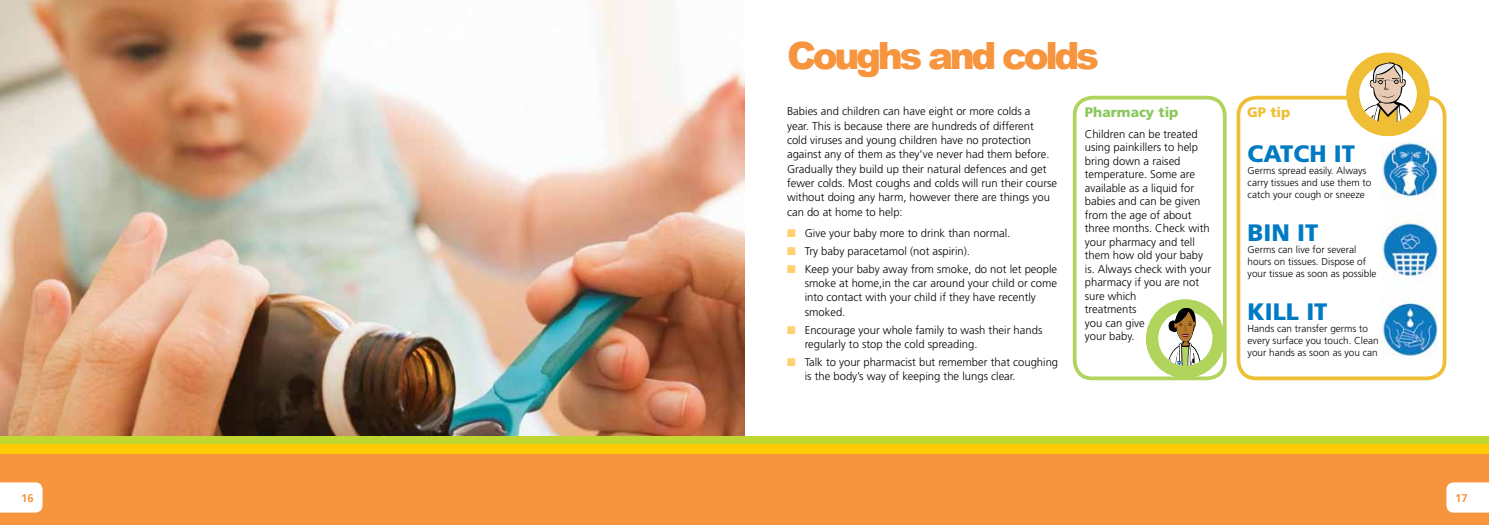
<style>
.page{position:relative;width:1489px;height:525px;background:#fff}
.page>*{position:absolute;margin:0;border:0;box-sizing:border-box;transform-origin:0 0}
.t1{font:900 37.5px "Arial";letter-spacing:-.09em;color:#f7943e}
.t2{font:900 23.75px "Frutiger";color:#007ac2}
.t3{font:900 13.75px "Frutiger";color:#8ac75b}
.t4{font:900 13.75px "Frutiger";color:#efbe34}
.t5{font:300 11.25px/13.5px "Frutiger";color:#000}
.t6{font:700 11.25px "Frutiger";color:#f7943e}
.t7{font:300 10px/12px "Frutiger";color:#000}
.s1{color:#ffcf70}
</style>
<div class="page">
<div style="left:1072px;top:96px;width:154px;height:284px;border:4px solid #b1d45d;border-radius:18px"></div>
<img style="left:0;top:0;width:744px;height:436px">
<div style="left:0;top:436px;width:1488px;height:87px;background:#bfd730"></div>
<div style="left:0;top:444px;width:1488px;height:80px;background:#ffcb05"></div>
<div style="left:0;top:454px;width:1488px;height:70px;background:#f7943e"></div>
<svg style="left:0;top:482px;width:43px;height:30px"></svg>
<svg style="left:1446px;top:482px;width:42px;height:30px"></svg>
<div style="left:1236px;top:96px;width:210px;height:284px;border:4px solid #efbe34;border-radius:18px"></div>
<img style="left:1381px;top:142px;width:56px;height:215px">
<div style="left:1346px;top:52px;width:83px;height:84px;border:13px solid #efbe34;border-radius:50%"></div>
<svg style="left:1339px;top:60px;width:96px;height:77px"></svg>
<div style="left:1145px;top:299px;width:79px;height:79px;border:12px solid #b1d45d;border-radius:50%"></div>
<svg style="left:1139px;top:304px;width:88px;height:77px"></svg>
<h1 class="t1" style="left:787px;top:29px;width:313px">Coughs and colds</h1>
<p class="t5" style="left:787px;top:104px;width:272px;line-height:14.4px">Babies and children can have eight or more colds a<br>year. This is because there are hundreds of different<br>cold viruses and young children have no protection against any of them as they’ve never had them before.<br>Gradually they build up their natural defences and get fewer colds. Most coughs and colds will run their course without doing any harm, however there are things you can do at home to help:</p>
<p class="t5" style="left:787px;top:226px;width:225px"><span class="s1">■</span> Give your baby more to drink than normal.</p>
<p class="t5" style="left:787px;top:244px;width:184px"><span class="s1">■</span> Try baby paracetamol (not aspirin).</p>
<p class="t5" style="left:804px;top:261px;width:254px;line-height:14.4px;text-indent:-18px"><span class="s1">■</span> Keep your baby away from smoke, do not let people smoke at home,in the car around your child or come into contact with your child if they have recently smoked.</p>
<p class="t5" style="left:804px;top:322px;width:239px;line-height:14.4px;text-indent:-18px"><span class="s1">■</span> Encourage your whole family to wash their hands regularly to stop the cold spreading.</p>
<p class="t5" style="left:804px;top:354px;width:255px;line-height:14.4px;text-indent:-18px"><span class="s1">■</span> Talk to your pharmacist but remember that coughing is the body’s way of keeping the lungs clear.</p>
<p class="t3" style="left:1084px;top:104px;width:95px">Pharmacy tip</p>
<p class="t5" style="left:1084px;top:127px;width:128px">Children can be treated using painkillers to help bring down a raised temperature. Some are available as a liquid for babies and can be given from the age of about three months. Check with your pharmacy and tell them how old your baby is. Always check with your pharmacy if you are not sure which<br>treatments<br>you can give<br>your baby.</p>
<p class="t4" style="left:1247px;top:104px;width:45px">GP tip</p>
<h2 class="t2" style="left:1247px;top:139px;width:33px">Catch</h2>
<h2 class="t2" style="left:1333px;top:139px;width:11px">it</h2>
<p class="t7" style="left:1247px;top:164px;width:125px">Germs spread easily. Always carry tissues and use them to catch your cough or sneeze</p>
<h2 class="t2" style="left:1247px;top:218px;width:61px">Bin it</h2>
<p class="t7" style="left:1247px;top:243px;width:130px">Germs can live for several hours on tissues. Dispose of your tissue as soon as possible</p>
<h2 class="t2" style="left:1247px;top:296px;width:70px">kill it</h2>
<p class="t7" style="left:1247px;top:322px;width:133px">Hands can transfer germs to every surface you touch. Clean your hands as soon as you can</p>
<p class="t6" style="left:21px;top:491px;width:14px">16</p>
<p class="t6" style="left:1454px;top:491px;width:14px">17</p>
</div>
